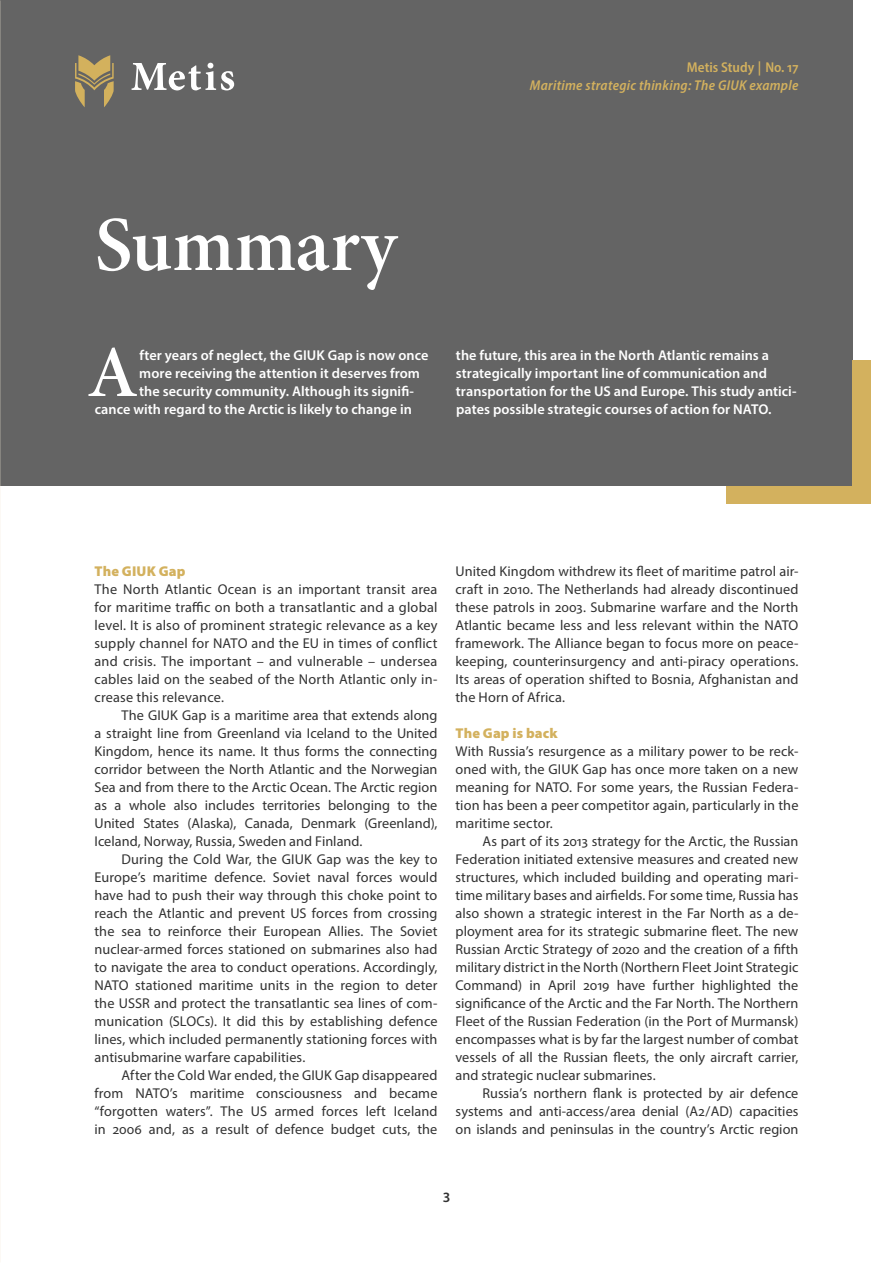
<style>
.page{position:relative;width:893px;height:1263px;background:#fff}
.page>*{position:absolute;margin:0;border:0;box-sizing:border-box;transform-origin:0 0}
.t1{font:600 78px "Minion 3 Subhead";color:#fff}
.t2{font:600 73.35px "Minion 3 Subhead";color:#fff}
.t3{font:14.25px/18px "Myriad Pro";letter-spacing:.005em;color:#323232;text-align:justify}
.t4{font:600 14.25px/18px "Myriad Pro";letter-spacing:.005em;color:#fff}
.t5{font:italic 600 semi-condensed 14.25px "Myriad Pro";letter-spacing:.02em;color:#d3b15e}
.t6{font:900 14.25px "Myriad Pro";letter-spacing:.01em;color:#d3b15e}
.t7{font:600 semi-condensed 14.25px "Myriad Pro";color:#d3b15e}
.t8{font:600 14.25px "Myriad Pro";color:#323232}
</style>
<div class="page">
<div style="left:0;top:0;width:852px;height:486px;background:#646464"></div>
<div style="left:852px;top:360px;width:18px;height:144px;background:#d3b15e"></div>
<div style="left:726px;top:486px;width:144px;height:18px;background:#d3b15e"></div>
<svg style="left:0;top:0;width:1px;height:486px"></svg>
<svg style="left:132px;top:63px;width:102px;height:27px"></svg>
<svg style="left:75px;top:55px;width:39px;height:52px"></svg>
<p class="t7" style="left:687px;top:58px;width:113px">Metis Study | No. 17</p>
<p class="t5" style="left:530px;top:76px;width:270px">Maritime strategic thinking: The GIUK example</p>
<h1 class="t1" style="left:94px;top:191px;width:303px">Summary</h1>
<h2 class="t2" style="left:91px;top:322px;width:45px">A</h2>
<p class="t4" style="left:139px;top:346px;width:290px">fter years of neglect, the GIUK Gap is now once</p>
<p class="t4" style="left:139px;top:364px;width:282px">more receiving the attention it deserves from</p>
<p class="t4" style="left:139px;top:382px;width:276px">the security community. Although its signifi-</p>
<p class="t4" style="left:95px;top:400px;width:319px">cance with regard to the Arctic is likely to change in</p>
<p class="t4" style="left:456px;top:346px;width:342px">the future, this area in the North Atlantic remains a strategically important line of communication and transportation for the US and Europe. This study antici&shy;pates possible strategic courses of action for NATO.</p>
<p class="t6" style="left:95px;top:562px;width:92px">The GIUK Gap</p>
<p class="t3" style="left:95px;top:580px;width:344px">The North Atlantic Ocean is an important transit area for maritime traffic on both a transatlantic and a global level. It is also of prominent strategic relevance as a key supply channel for NATO and the EU in times of conflict and crisis. The important – and vulnerable – undersea cables laid on the seabed of the North Atlantic only in&shy;crease this relevance.</p>
<p class="t3" style="left:95px;top:706px;width:344px;text-indent:27px">The GIUK Gap is a maritime area that extends along a straight line from Greenland via Iceland to the United Kingdom, hence its name. It thus forms the connecting corridor between the North Atlantic and the Norwegian Sea and from there to the Arctic Ocean. The Arctic region as a whole also includes territories belonging to the United States (Alaska), Canada, Denmark (Greenland), Iceland, Norway, Russia, Sweden and Finland.</p>
<p class="t3" style="left:95px;top:850px;width:344px;text-indent:27px">During the Cold War, the GIUK Gap was the key to Europe’s maritime defence. Soviet naval forces would have had to push their way through this choke point to reach the Atlantic and prevent US forces from crossing the sea to reinforce their European Allies. The Soviet nuclear-armed forces stationed on submarines also had to navigate the area to conduct operations. Accordingly, NATO stationed maritime units in the region to deter the USSR and protect the transatlantic sea lines of com&shy;munication (SLOCs). It did this by establishing defence lines, which included permanently stationing forces with antisubmarine warfare capabilities.</p>
<p class="t3" style="left:95px;top:1066px;width:344px;text-indent:27px">After the Cold War ended, the GIUK Gap disappeared from NATO’s maritime consciousness and became “forgotten waters”. The US armed forces left Iceland in 2006 and, as a result of defence budget cuts, the</p>
<p class="t3" style="left:455px;top:562px;width:344px">United Kingdom withdrew its fleet of maritime patrol air&shy;craft in 2010. The Netherlands had already discontinued these patrols in 2003. Submarine warfare and the North Atlantic became less and less relevant within the NATO framework. The Alliance began to focus more on peace&shy;keeping, counterinsurgency and anti-piracy operations.<br>Its areas of operation shifted to Bosnia, Afghanistan and the Horn of Africa.</p>
<p class="t6" style="left:455px;top:724px;width:104px">The Gap is back</p>
<p class="t3" style="left:455px;top:742px;width:344px">With Russia’s resurgence as a military power to be reck&shy;oned with, the GIUK Gap has once more taken on a new meaning for NATO. For some years, the Russian Federa&shy;tion has been a peer competitor again, particularly in the maritime sector.</p>
<p class="t3" style="left:455px;top:832px;width:344px;text-indent:27px">As part of its 2013 strategy for the Arctic, the Russian Federation initiated extensive measures and created new structures, which included building and operating mari&shy;time military bases and airfields. For some time, Russia has also shown a strategic interest in the Far North as a de&shy;ployment area for its strategic submarine fleet. The new Russian Arctic Strategy of 2020 and the creation of a fifth military district in the North (Northern Fleet Joint Strategic Command) in April 2019 have further highlighted the significance of the Arctic and the Far North. The Northern Fleet of the Russian Federation (in the Port of Murmansk) encompasses what is by far the largest number of combat vessels of all the Russian fleets, the only aircraft carrier, and strategic nuclear submarines.</p>
<p class="t3" style="left:455px;top:1084px;width:344px;text-indent:27px">Russia’s northern flank is protected by air defence systems and anti-access/area denial (A2/AD) capacities on islands and peninsulas in the country’s Arctic region</p>
<p class="t8" style="left:442px;top:1188px;width:9px">3</p>
</div>
